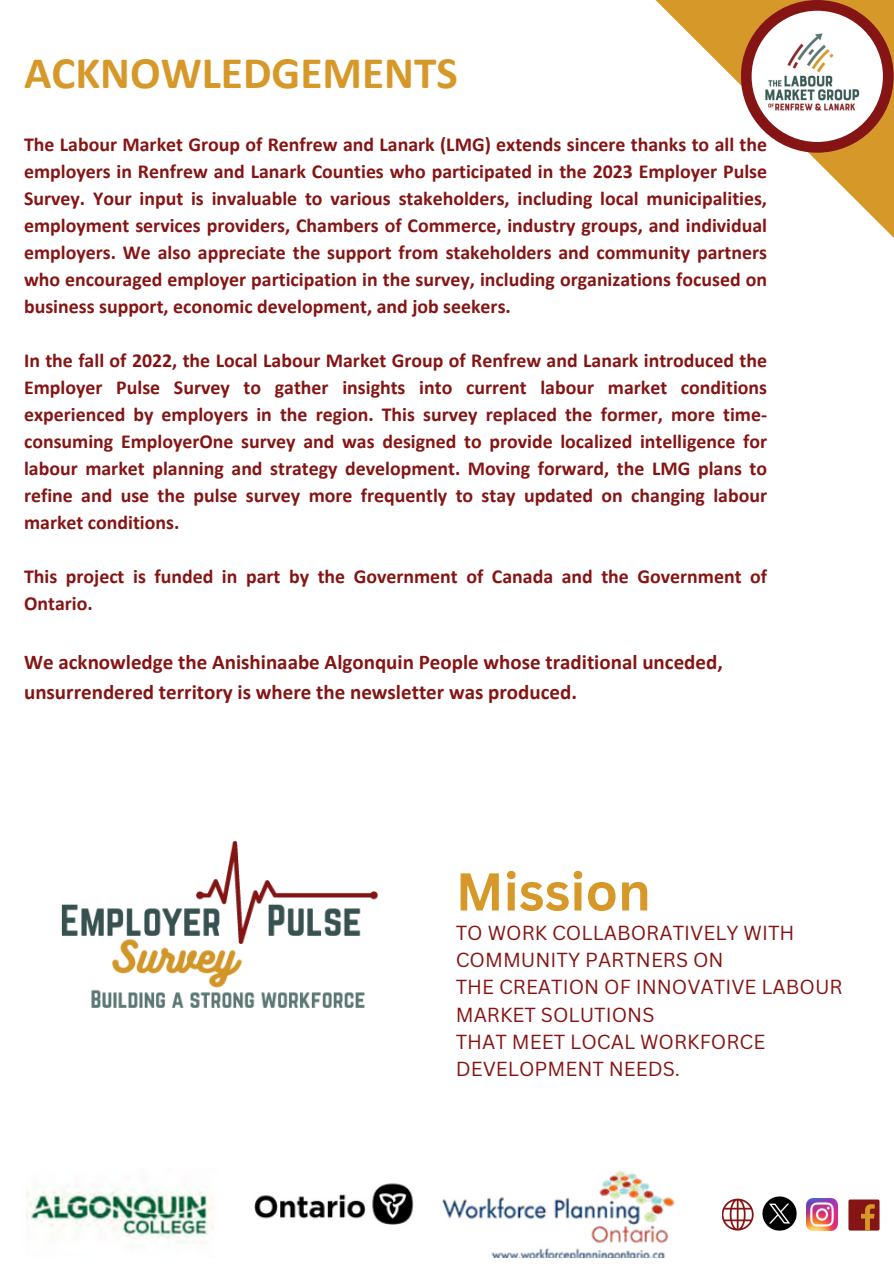
<style>
.page{position:relative;width:894px;height:1264px;background:#fff}
.page>*{position:absolute;margin:0;border:0;box-sizing:border-box;transform-origin:0 0}
.t1{font:700 51.9px "Canva Sans";color:#d69929}
.t2{font:700 45.3px "Calibri";color:#d69929}
.t3{font:700 21px/29.2px "Calibri";color:#851514}
.t4{font:700 19.8px/27px "Calibri";color:#851514;text-align:justify}
.t5{font:19.8px/27px "Canva Sans";color:#851514}
</style>
<div class="page">
<div style="left:848px;top:1199px;width:31px;height:31px;background:#851514;border-radius:2px"></div>
<svg style="left:861px;top:1204px;width:13px;height:26px"></svg>
<img style="left:806px;top:1198px;width:31px;height:32px">
<svg style="left:722px;top:1198px;width:31px;height:32px"></svg>
<svg style="left:655px;top:0;width:238px;height:237px"></svg>
<div style="left:740px;top:0;width:153px;height:153px;background:#851514;border-radius:50%"></div>
<img style="left:751px;top:11px;width:131px;height:131px;border-radius:50%">
<img style="left:762px;top:1196px;width:35px;height:35px">
<img style="left:61px;top:840px;width:317px;height:168px">
<img style="left:26px;top:1171px;width:649px;height:86px">
<h3 class="t2" style="left:24px;top:54px;width:435px">ACKNOWLEDGEMENTS</h3>
<h2 class="t4" style="left:24px;top:133px;width:744px">The Labour Market Group of Renfrew and Lanark (LMG) extends sincere thanks to all the employers in Renfrew and Lanark Counties who participated in the 2023 Employer Pulse Survey. Your input is invaluable to various stakeholders, including local municipalities, employment services providers, Chambers of Commerce, industry groups, and individual employers. We also appreciate the support from stakeholders and community partners who encouraged employer participation in the survey, including organizations focused on business support, economic development, and job seekers.</h2>
<p class="t4" style="left:24px;top:349px;width:744px">In the fall of 2022, the Local Labour Market Group of Renfrew and Lanark introduced the Employer Pulse Survey to gather insights into current labour market conditions experienced by employers in the region. This survey replaced the former, more time&shy;consuming EmployerOne survey and was designed to provide localized intelligence for labour market planning and strategy development. Moving forward, the LMG plans to refine and use the pulse survey more frequently to stay updated on changing labour market conditions.</p>
<p class="t4" style="left:24px;top:565px;width:744px">This project is funded in part by the Government of Canada and the Government of<br>Ontario.</p>
<p class="t3" style="left:24px;top:649px;width:700px">We acknowledge the Anishinaabe Algonquin People whose traditional unceded, unsurrendered territory is where the newsletter was produced.</p>
<p class="t1" style="left:455px;top:855px;width:196px">Mission</p>
<p class="t5" style="left:455px;top:919px;width:388px">TO WORK COLLABORATIVELY WITH<br>COMMUNITY PARTNERS ON<br>THE CREATION OF INNOVATIVE LABOUR<br>MARKET SOLUTIONS<br>THAT MEET LOCAL WORKFORCE<br>DEVELOPMENT NEEDS.</p>
</div>
